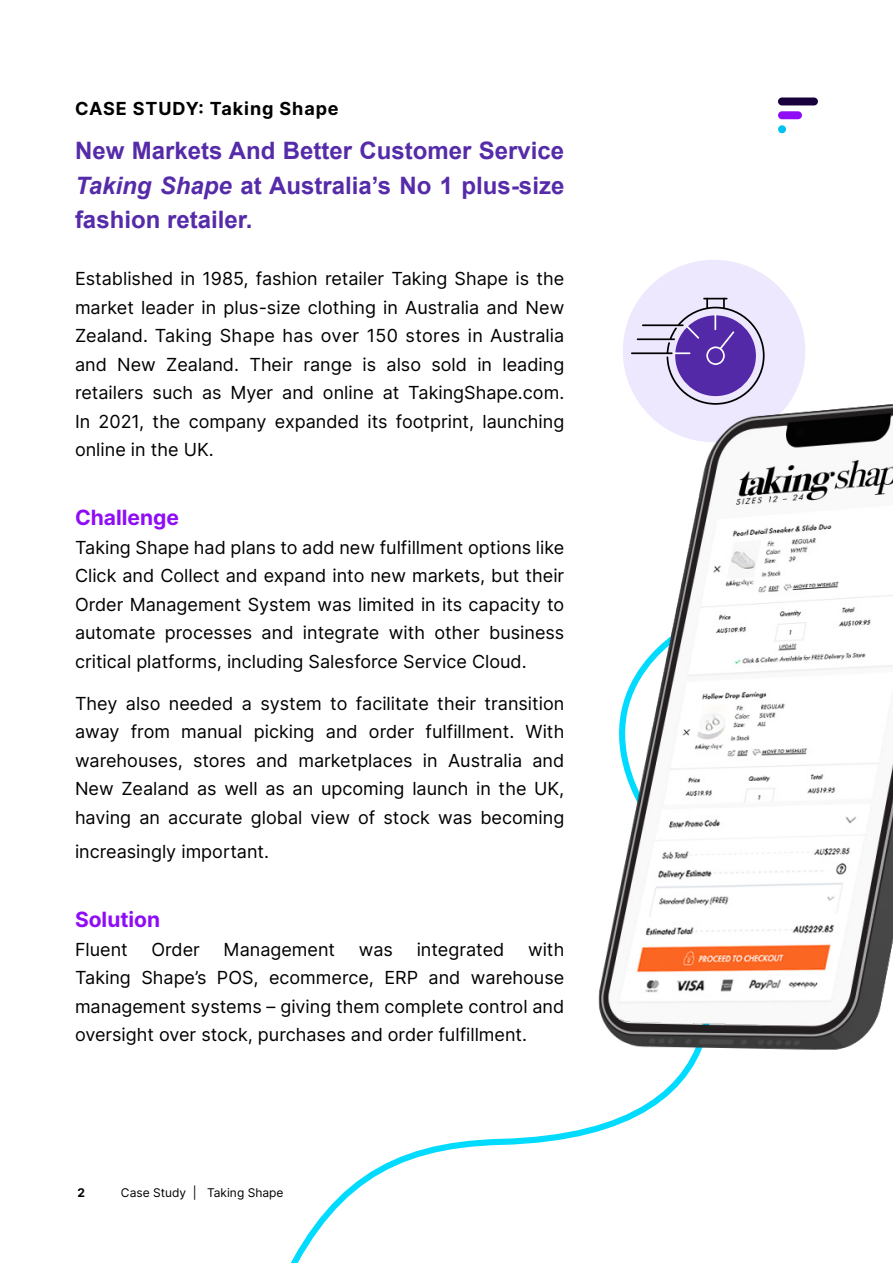
<style>
.page{position:relative;width:893px;height:1263px;background:#fff}
.page>*{position:absolute;margin:0;border:0;box-sizing:border-box;transform-origin:0 0}
.t1{font:700 24px/34.5px "Arial";color:#552ba9;text-align:justify}
.t2{font:700 21px "Inter";color:#8f0df5}
.t3{font:18px/28.5px "Inter";color:#000;text-align:justify}
.t4{font:700 18px "Inter";letter-spacing:.05em;color:#000}
.t5{font:12px "Inter";color:#000}
.t6{font:700 12px "Inter";color:#000}
.s1{font-style:italic}
</style>
<div class="page">
<svg style="left:778px;top:125px;width:8px;height:8px"></svg>
<div style="left:778px;top:97px;width:40px;height:8px;background:#17003b;border-radius:4px"></div>
<div style="left:778px;top:111px;width:24px;height:8px;background:#8f0df5;border-radius:4px"></div>
<svg style="left:290px;top:1144px;width:156px;height:119px"></svg>
<div style="left:623px;top:260px;width:182px;height:182px;background:#ede8fe;border-radius:50%"></div>
<svg style="left:667px;top:298px;width:98px;height:80px"></svg>
<hr style="left:642px;top:324px;width:42px;height:2px;background:#000">
<hr style="left:637px;top:338px;width:38px;height:2px;background:#000">
<hr style="left:631px;top:352px;width:42px;height:2px;background:#000">
<img style="left:446px;top:378px;width:447px;height:773px">
<p class="t4" style="left:75px;top:95px;width:265px">CASE STUDY: Taking Shape</p>
<h1 class="t1" style="left:75px;top:134px;width:491px">New Markets And Better Customer Service <span class="s1">Taking Shape</span> at Australia’s No 1 plus-size fashion retailer.</h1>
<p class="t3" style="left:75px;top:264px;width:491px">Established in 1985, fashion retailer Taking Shape is the market leader in plus-size clothing in Australia and New Zealand. Taking Shape has over 150 stores in Australia and New Zealand. Their range is also sold in leading retailers such as Myer and online at TakingShape.com.<br>In 2021, the company expanded its footprint, launching online in the UK.</p>
<p class="t2" style="left:75px;top:502px;width:105px">Challenge</p>
<p class="t3" style="left:75px;top:533px;width:491px">Taking Shape had plans to add new fulfillment options like Click and Collect and expand into new markets, but their Order Management System was limited in its capacity to automate processes and integrate with other business critical platforms, including Salesforce Service Cloud.</p>
<p class="t3" style="left:75px;top:689px;width:491px">They also needed a system to facilitate their transition away from manual picking and order fulfillment. With warehouses, stores and marketplaces in Australia and New Zealand as well as an upcoming launch in the UK, having an accurate global view of stock was becoming</p>
<p class="t3" style="left:75px;top:837px;width:196px">increasingly important.</p>
<p class="t2" style="left:75px;top:904px;width:87px">Solution</p>
<p class="t3" style="left:75px;top:935px;width:54px">Fluent</p>
<p class="t3" style="left:152px;top:935px;width:50px">Order</p>
<p class="t3" style="left:224px;top:935px;width:113px">Management</p>
<p class="t3" style="left:359px;top:935px;width:36px">was</p>
<p class="t3" style="left:417px;top:935px;width:89px">integrated</p>
<p class="t3" style="left:75px;top:935px;width:491px;text-indent:453px">with Taking Shape’s POS, ecommerce, ERP and warehouse management systems – giving them complete control and oversight over stock, purchases and order fulfillment.</p>
<p class="t6" style="left:77px;top:1184px;width:9px">2</p>
<p class="t5" style="left:121px;top:1184px;width:164px">Case Study | Taking Shape</p>
</div>
